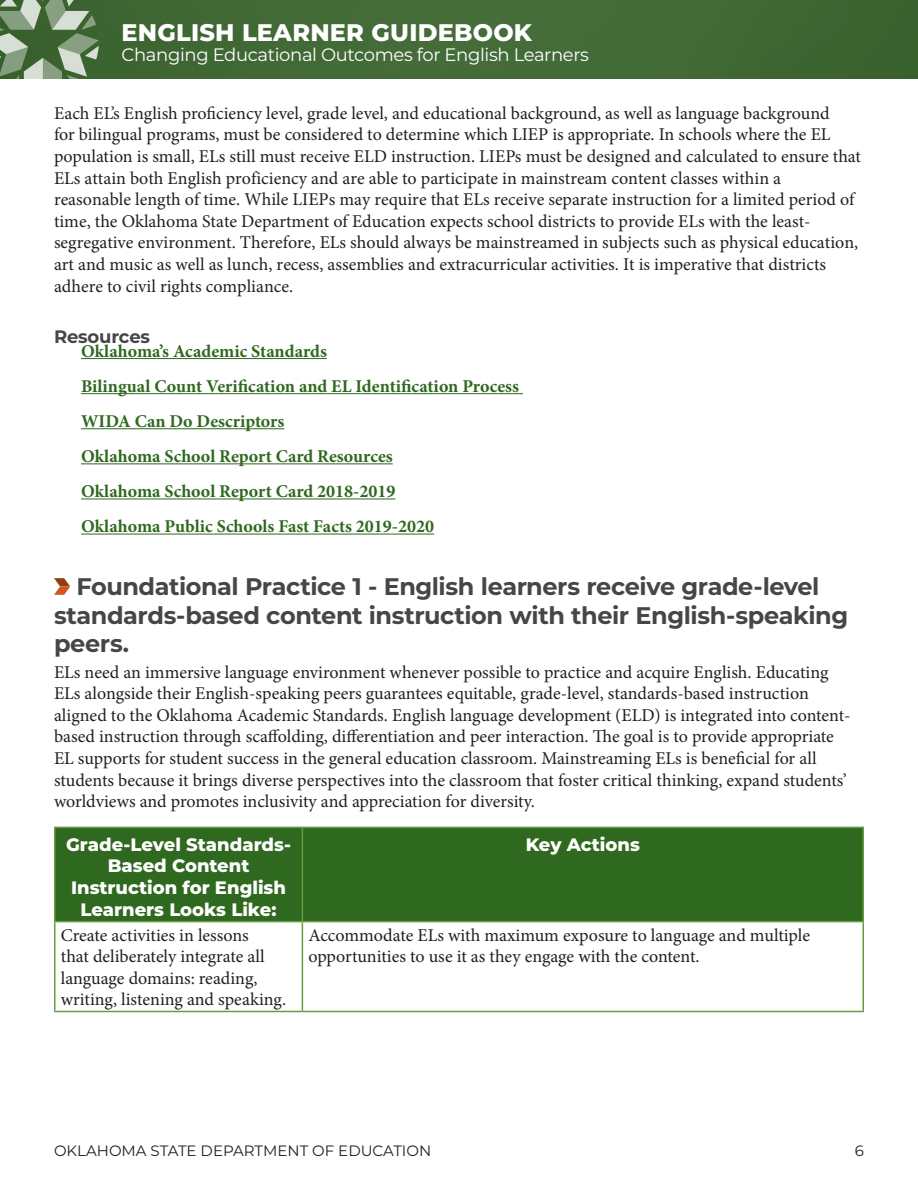
<style>
.page{position:relative;width:918px;height:1188px;background:#fff}
.page>*{position:absolute;margin:0;border:0;box-sizing:border-box;transform-origin:0 0}
.H2_with_Sub{font:700 24px/28.8px "Montserrat";letter-spacing:-.02em;color:#454647}
.t1{font:800 24px "Montserrat";letter-spacing:.01em;color:#fff}
.Body_Text{font:18px/21.6px "Minion Pro";color:#231f20}
.H5_-_Resources{font:18px/21.6px "Minion Pro";color:#231f20}
.Inset_Text{font:700 18px "Minion Pro";color:#2f681f}
.Table_Header{font:800 18px/21.6px "Montserrat";color:#fff;text-align:center}
.t2{font:18px "Montserrat";letter-spacing:-.02em;color:#fff}
.H5_-_Resources-2{font:700 18px "Montserrat";letter-spacing:-.01em;color:#454647}
.t3{font:15px "Montserrat";color:#231f20}
</style>
<div class="page">
<div style="left:0;top:0;width:918px;height:79px;background:#426a37"></div>
<svg style="left:0;top:0;width:99px;height:79px"></svg>
<hr style="left:81px;top:358px;width:246px;height:1px;background:#2f681f">
<hr style="left:81px;top:393px;width:442px;height:1px;background:#2f681f">
<hr style="left:81px;top:428px;width:203px;height:1px;background:#2f681f">
<hr style="left:81px;top:463px;width:312px;height:1px;background:#2f681f">
<hr style="left:81px;top:499px;width:314px;height:1px;background:#2f681f">
<hr style="left:81px;top:534px;width:353px;height:1px;background:#2f681f">
<svg style="left:54px;top:578px;width:16px;height:17px"></svg>
<div style="left:56px;top:828px;width:806px;height:93px;background:#2f681f"></div>
<svg style="left:56px;top:922px;width:806px;height:89px"></svg>
<hr style="left:54px;top:922px;width:2px;height:89px;background:#669c41">
<hr style="left:302px;top:922px;width:1px;height:89px;background:#669c41">
<hr style="left:862px;top:922px;width:2px;height:89px;background:#669c41">
<hr style="left:54px;top:1011px;width:248px;height:1px;background:#669c41">
<hr style="left:302px;top:1011px;width:562px;height:1px;background:#669c41">
<hr style="left:54px;top:827px;width:248px;height:1px;background:#669c41">
<hr style="left:54px;top:828px;width:2px;height:93px;background:#669c41">
<hr style="left:302px;top:827px;width:562px;height:1px;background:#669c41">
<hr style="left:302px;top:828px;width:1px;height:93px;background:#669c41">
<hr style="left:862px;top:828px;width:2px;height:93px;background:#669c41">
<hr style="left:54px;top:921px;width:248px;height:1px;background:#669c41">
<hr style="left:302px;top:921px;width:562px;height:1px;background:#669c41">
<h1 class="t1" style="left:122px;top:15px;width:412px">ENGLISH LEARNER GUIDEBOOK</h1>
<p class="t2" style="left:122px;top:42px;width:469px">Changing Educational Outcomes for English Learners</p>
<p class="H5_-_Resources" style="left:54px;top:102px;width:808px">Each EL’s English proficiency level, grade level, and educational background, as well as language background<br>for bilingual programs, must be considered to determine which LIEP is appropriate. In schools where the EL population is small, ELs still must receive ELD instruction. LIEPs must be designed and calculated to ensure that ELs attain both English proficiency and are able to participate in mainstream content classes within a reasonable length of time. While LIEPs may require that ELs receive separate instruction for a limited period of time, the Oklahoma State Department of Education expects school districts to provide ELs with the least&shy;segregative environment. Therefore, ELs should always be mainstreamed in subjects such as physical education, art and music as well as lunch, recess, assemblies and extracurricular activities. It is imperative that districts adhere to civil rights compliance.</p>
<p class="H5_-_Resources-2" style="left:54px;top:324px;width:98px">Resources</p>
<p class="Inset_Text" style="left:81px;top:338px;width:247px">Oklahoma’s Academic Standards</p>
<p class="Inset_Text" style="left:81px;top:373px;width:440px">Bilingual Count Verification and EL Identification Process</p>
<p class="Inset_Text" style="left:81px;top:409px;width:205px">WIDA Can Do Descriptors</p>
<p class="Inset_Text" style="left:81px;top:444px;width:313px">Oklahoma School Report Card Resources</p>
<p class="Inset_Text" style="left:81px;top:479px;width:316px">Oklahoma School Report Card 2018-2019</p>
<p class="Inset_Text" style="left:81px;top:514px;width:355px">Oklahoma Public Schools Fast Facts 2019-2020</p>
<h2 class="H2_with_Sub" style="left:54px;top:571px;width:796px;text-indent:23px">Foundational Practice 1 - English learners receive grade-level standards-based content instruction with their English-speaking peers.</h2>
<p class="Body_Text" style="left:54px;top:661px;width:798px">ELs need an immersive language environment whenever possible to practice and acquire English. Educating ELs alongside their English-speaking peers guarantees equitable, grade-level, standards-based instruction aligned to the Oklahoma Academic Standards. English language development (ELD) is integrated into content&shy;based instruction through scaffolding, differentiation and peer interaction. The goal is to provide appropriate EL supports for student success in the general education classroom. Mainstreaming ELs is beneficial for all students because it brings diverse perspectives into the classroom that foster critical thinking, expand students’ worldviews and promotes inclusivity and appreciation for diversity.</p>
<h3 class="Table_Header" style="left:66px;top:833px;width:226px">Grade-Level Standards-<br>Based Content<br>Instruction for English<br>Learners Looks Like:</h3>
<h3 class="Table_Header" style="left:526px;top:833px;width:116px">Key Actions</h3>
<p class="Body_Text" style="left:61px;top:924px;width:227px">Create activities in lessons<br>that deliberately integrate all language domains: reading, writing, listening and speaking.</p>
<p class="Body_Text" style="left:308px;top:924px;width:503px">Accommodate ELs with maximum exposure to language and multiple opportunities to use it as they engage with the content.</p>
<p class="t3" style="left:54px;top:1140px;width:379px">OKLAHOMA STATE DEPARTMENT OF EDUCATION</p>
<p class="t3" style="left:855px;top:1140px;width:11px">6</p>
</div>
